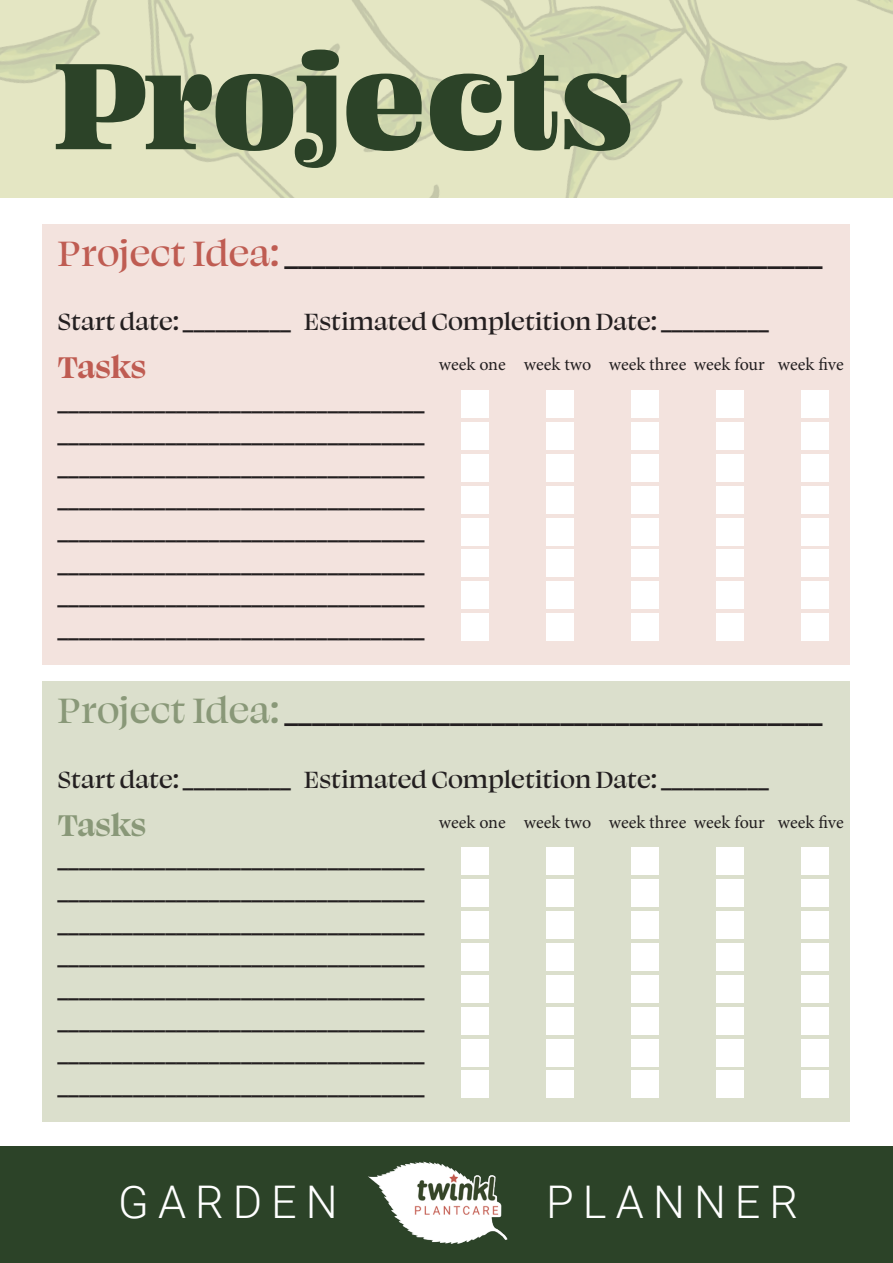
<style>
.page{position:relative;width:893px;height:1263px;background:#fff}
.page>*{position:absolute;margin:0;border:0;box-sizing:border-box;transform-origin:0 0}
.t1{font:135px "Ohno Fatface 18 Pt";color:#2c4328}
.t2{font:300 45px "Roboto";letter-spacing:.2em;color:#fff}
.t3{font:500 34.5px "Swear Display";color:#231f20}
.t4{font:700 34.5px "Swear Display";letter-spacing:-.015em;color:#bf5c52}
.t5{font:700 34.5px "Swear Display";letter-spacing:-.015em;color:#899878}
.t6{font:500 27px "Swear Display";color:#231f20}
.t7{font:18px "Minion Pro";letter-spacing:-.005em;color:#231f20}
.s1{font-size:40.5px;color:#bf5c52}
.s2{font-size:40.5px;color:#899878}
</style>
<div class="page">
<img style="left:0;top:0;width:893px;height:198px">
<div style="left:43px;top:224px;width:807px;height:441px;background:#f3e3de"></div>
<div style="left:461px;top:390px;width:28px;height:28px;background:#fff"></div>
<div style="left:546px;top:390px;width:28px;height:28px;background:#fff"></div>
<div style="left:631px;top:390px;width:28px;height:28px;background:#fff"></div>
<div style="left:716px;top:390px;width:28px;height:28px;background:#fff"></div>
<div style="left:801px;top:390px;width:28px;height:28px;background:#fff"></div>
<div style="left:461px;top:422px;width:28px;height:28px;background:#fff"></div>
<div style="left:546px;top:422px;width:28px;height:28px;background:#fff"></div>
<div style="left:631px;top:422px;width:28px;height:28px;background:#fff"></div>
<div style="left:716px;top:422px;width:28px;height:28px;background:#fff"></div>
<div style="left:801px;top:422px;width:28px;height:28px;background:#fff"></div>
<div style="left:461px;top:454px;width:28px;height:28px;background:#fff"></div>
<div style="left:546px;top:454px;width:28px;height:28px;background:#fff"></div>
<div style="left:631px;top:454px;width:28px;height:28px;background:#fff"></div>
<div style="left:716px;top:454px;width:28px;height:28px;background:#fff"></div>
<div style="left:801px;top:454px;width:28px;height:28px;background:#fff"></div>
<div style="left:461px;top:486px;width:28px;height:27px;background:#fff"></div>
<div style="left:546px;top:486px;width:28px;height:27px;background:#fff"></div>
<div style="left:631px;top:486px;width:28px;height:27px;background:#fff"></div>
<div style="left:716px;top:486px;width:28px;height:27px;background:#fff"></div>
<div style="left:801px;top:486px;width:28px;height:27px;background:#fff"></div>
<div style="left:461px;top:518px;width:28px;height:27px;background:#fff"></div>
<div style="left:546px;top:518px;width:28px;height:27px;background:#fff"></div>
<div style="left:631px;top:518px;width:28px;height:27px;background:#fff"></div>
<div style="left:716px;top:518px;width:28px;height:27px;background:#fff"></div>
<div style="left:801px;top:518px;width:28px;height:27px;background:#fff"></div>
<div style="left:461px;top:550px;width:28px;height:27px;background:#fff"></div>
<div style="left:546px;top:550px;width:28px;height:27px;background:#fff"></div>
<div style="left:631px;top:550px;width:28px;height:27px;background:#fff"></div>
<div style="left:716px;top:550px;width:28px;height:27px;background:#fff"></div>
<div style="left:801px;top:550px;width:28px;height:27px;background:#fff"></div>
<div style="left:461px;top:581px;width:28px;height:28px;background:#fff"></div>
<div style="left:546px;top:581px;width:28px;height:28px;background:#fff"></div>
<div style="left:631px;top:581px;width:28px;height:28px;background:#fff"></div>
<div style="left:716px;top:581px;width:28px;height:28px;background:#fff"></div>
<div style="left:801px;top:581px;width:28px;height:28px;background:#fff"></div>
<div style="left:461px;top:613px;width:28px;height:28px;background:#fff"></div>
<div style="left:546px;top:613px;width:28px;height:28px;background:#fff"></div>
<div style="left:631px;top:613px;width:28px;height:28px;background:#fff"></div>
<div style="left:716px;top:613px;width:28px;height:28px;background:#fff"></div>
<div style="left:801px;top:613px;width:28px;height:28px;background:#fff"></div>
<div style="left:43px;top:681px;width:807px;height:441px;background:#dbdfcc"></div>
<div style="left:461px;top:847px;width:28px;height:28px;background:#fff"></div>
<div style="left:546px;top:847px;width:28px;height:28px;background:#fff"></div>
<div style="left:631px;top:847px;width:28px;height:28px;background:#fff"></div>
<div style="left:716px;top:847px;width:28px;height:28px;background:#fff"></div>
<div style="left:801px;top:847px;width:28px;height:28px;background:#fff"></div>
<div style="left:461px;top:879px;width:28px;height:28px;background:#fff"></div>
<div style="left:546px;top:879px;width:28px;height:28px;background:#fff"></div>
<div style="left:631px;top:879px;width:28px;height:28px;background:#fff"></div>
<div style="left:716px;top:879px;width:28px;height:28px;background:#fff"></div>
<div style="left:801px;top:879px;width:28px;height:28px;background:#fff"></div>
<div style="left:461px;top:911px;width:28px;height:28px;background:#fff"></div>
<div style="left:546px;top:911px;width:28px;height:28px;background:#fff"></div>
<div style="left:631px;top:911px;width:28px;height:28px;background:#fff"></div>
<div style="left:716px;top:911px;width:28px;height:28px;background:#fff"></div>
<div style="left:801px;top:911px;width:28px;height:28px;background:#fff"></div>
<div style="left:461px;top:943px;width:28px;height:28px;background:#fff"></div>
<div style="left:546px;top:943px;width:28px;height:28px;background:#fff"></div>
<div style="left:631px;top:943px;width:28px;height:28px;background:#fff"></div>
<div style="left:716px;top:943px;width:28px;height:28px;background:#fff"></div>
<div style="left:801px;top:943px;width:28px;height:28px;background:#fff"></div>
<div style="left:461px;top:975px;width:28px;height:27px;background:#fff"></div>
<div style="left:546px;top:975px;width:28px;height:27px;background:#fff"></div>
<div style="left:631px;top:975px;width:28px;height:27px;background:#fff"></div>
<div style="left:716px;top:975px;width:28px;height:27px;background:#fff"></div>
<div style="left:801px;top:975px;width:28px;height:27px;background:#fff"></div>
<div style="left:461px;top:1007px;width:28px;height:27px;background:#fff"></div>
<div style="left:546px;top:1007px;width:28px;height:27px;background:#fff"></div>
<div style="left:631px;top:1007px;width:28px;height:27px;background:#fff"></div>
<div style="left:716px;top:1007px;width:28px;height:27px;background:#fff"></div>
<div style="left:801px;top:1007px;width:28px;height:27px;background:#fff"></div>
<div style="left:461px;top:1039px;width:28px;height:27px;background:#fff"></div>
<div style="left:546px;top:1039px;width:28px;height:27px;background:#fff"></div>
<div style="left:631px;top:1039px;width:28px;height:27px;background:#fff"></div>
<div style="left:716px;top:1039px;width:28px;height:27px;background:#fff"></div>
<div style="left:801px;top:1039px;width:28px;height:27px;background:#fff"></div>
<div style="left:461px;top:1070px;width:28px;height:28px;background:#fff"></div>
<div style="left:546px;top:1070px;width:28px;height:28px;background:#fff"></div>
<div style="left:631px;top:1070px;width:28px;height:28px;background:#fff"></div>
<div style="left:716px;top:1070px;width:28px;height:28px;background:#fff"></div>
<div style="left:801px;top:1070px;width:28px;height:28px;background:#fff"></div>
<div style="left:0;top:1146px;width:893px;height:117px;background:#2c4328"></div>
<img style="left:368px;top:1161px;width:140px;height:83px">
<p class="t1" style="left:55px;top:11px;width:580px">Projects</p>
<p class="t3" style="left:57px;top:233px;width:767px"><span class="s1">Project Idea:</span> _______________________________________</p>
<p class="t6" style="left:57px;top:305px;width:713px">Start date: __________ Estimated Completition Date: __________</p>
<p class="t4" style="left:57px;top:345px;width:90px">Tasks</p>
<p class="t6" style="left:57px;top:385px;width:369px">__________________________________</p>
<p class="t6" style="left:57px;top:417px;width:369px">__________________________________</p>
<p class="t6" style="left:57px;top:450px;width:369px">__________________________________</p>
<p class="t6" style="left:57px;top:482px;width:369px">__________________________________</p>
<p class="t6" style="left:57px;top:515px;width:369px">__________________________________</p>
<p class="t6" style="left:57px;top:547px;width:369px">__________________________________</p>
<p class="t6" style="left:57px;top:579px;width:369px">__________________________________</p>
<p class="t6" style="left:57px;top:612px;width:369px">__________________________________</p>
<p class="t7" style="left:439px;top:353px;width:68px">week one</p>
<p class="t7" style="left:524px;top:353px;width:69px">week two</p>
<p class="t7" style="left:609px;top:353px;width:157px">week three week four</p>
<p class="t7" style="left:778px;top:353px;width:67px">week five</p>
<p class="t3" style="left:57px;top:690px;width:767px"><span class="s2">Project Idea:</span> _______________________________________</p>
<p class="t6" style="left:57px;top:762px;width:713px">Start date: __________ Estimated Completition Date: __________</p>
<p class="t5" style="left:57px;top:802px;width:90px">Tasks</p>
<p class="t6" style="left:57px;top:842px;width:369px">__________________________________</p>
<p class="t6" style="left:57px;top:875px;width:369px">__________________________________</p>
<p class="t6" style="left:57px;top:907px;width:369px">__________________________________</p>
<p class="t6" style="left:57px;top:939px;width:369px">__________________________________</p>
<p class="t6" style="left:57px;top:972px;width:369px">__________________________________</p>
<p class="t6" style="left:57px;top:1004px;width:369px">__________________________________</p>
<p class="t6" style="left:57px;top:1037px;width:369px">__________________________________</p>
<p class="t6" style="left:57px;top:1069px;width:369px">__________________________________</p>
<p class="t7" style="left:439px;top:810px;width:68px">week one</p>
<p class="t7" style="left:524px;top:810px;width:69px">week two</p>
<p class="t7" style="left:609px;top:810px;width:157px">week three week four</p>
<p class="t7" style="left:778px;top:810px;width:67px">week five</p>
<h2 class="t2" style="left:118px;top:1171px;width:221px">GARDEN</h2>
<h2 class="t2" style="left:546px;top:1171px;width:254px">PLANNER</h2>
</div>
